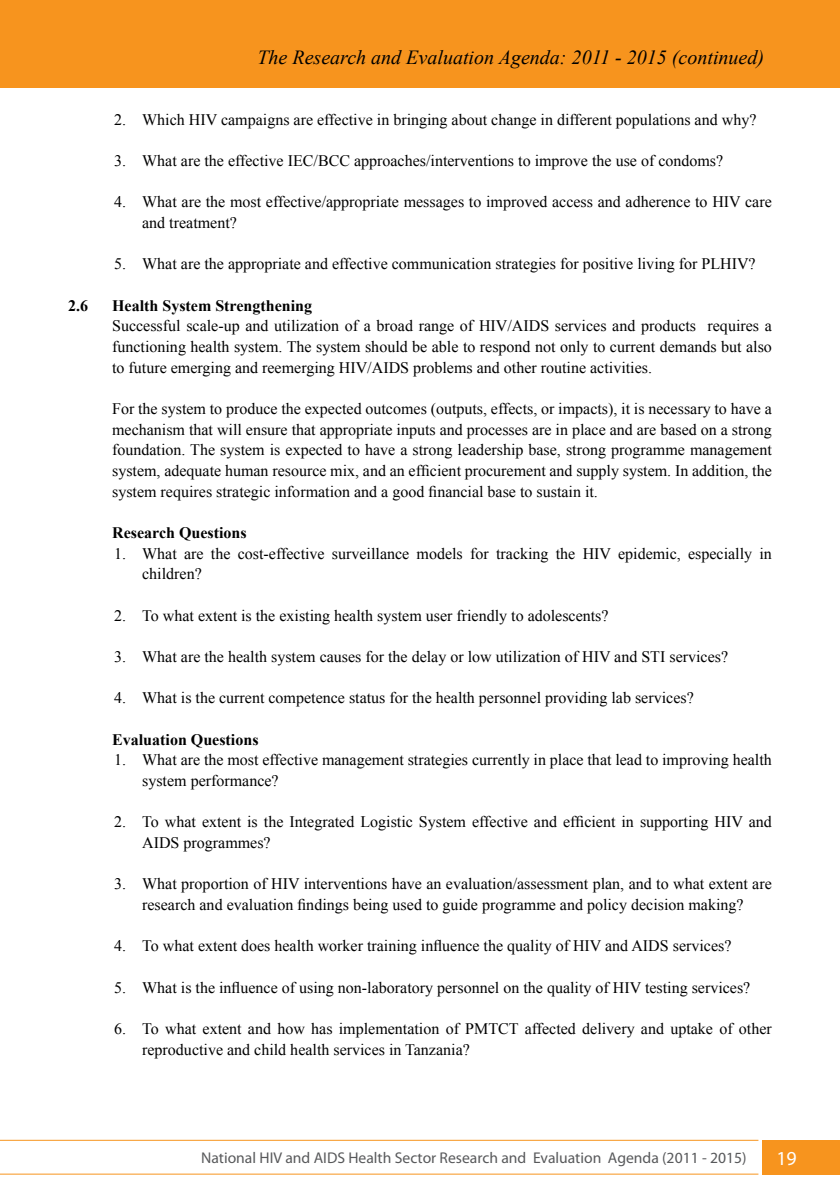
<style>
.page{position:relative;width:840px;height:1191px;background:#fff}
.page>*{position:absolute;margin:0;border:0;box-sizing:border-box;transform-origin:0 0}
.t1{font:italic 20px "Times New Roman";color:#000}
.t2{font:19.8px "Myriad Pro";color:#fff}
.t3{font:16px/20.6px "Times New Roman";color:#000}
.t4{font:700 16px "Times New Roman";color:#000}
.t5{font:15.6px "Myriad Pro";color:#58595b}
</style>
<div class="page">
<div style="left:762px;top:1140px;width:77px;height:34px;background:#f7941e"></div>
<hr style="left:0;top:1140px;width:758px;height:1px;background:#f7941e">
<hr style="left:0;top:1173px;width:758px;height:1px;background:#f7941e">
<div style="left:0;top:0;width:839px;height:88px;background:#f7941e"></div>
<p class="t1" style="left:257px;top:46px;width:508px">The Research and Evaluation Agenda: 2011 - 2015 (continued)</p>
<p class="t3" style="left:114px;top:109px;width:85px">2. Which HIV</p>
<p class="t3" style="left:221px;top:109px;width:536px">campaigns are effective in bringing about change in different populations and why?</p>
<p class="t3" style="left:114px;top:150px;width:610px">3. What are the effective IEC/BCC approaches/interventions to improve the use of condoms?</p>
<p class="t3" style="left:114px;top:191px;width:608px">4. What are the most effective/appropriate messages to improved access and adherence to HIV</p>
<p class="t3" style="left:744px;top:191px;width:28px">care</p>
<p class="t3" style="left:142px;top:212px;width:96px">and treatment?</p>
<p class="t3" style="left:114px;top:253px;width:606px">5. What are the appropriate and effective communication strategies for positive living for PLHIV</p>
<p class="t3" style="left:748px;top:253px;width:9px">?</p>
<p class="t4" style="left:68px;top:294px;width:21px">2.6</p>
<p class="t4" style="left:112px;top:294px;width:201px">Health System Strengthening</p>
<p class="t3" style="left:68px;top:315px;width:28px">S</p>
<p class="t3" style="left:121px;top:315px;width:401px">uccessful scale-up and utilization of a broad range of HIV/AIDS</p>
<p class="t3" style="left:112px;top:315px;width:661px;text-align:justify;text-indent:442px">services and products requires a functioning health system. The system should be able to respond not only to current demands but also to future emerging and reemerging HIV/AIDS</p>
<p class="t3" style="left:413px;top:357px;width:240px">problems and other routine activities.</p>
<p class="t3" style="left:112px;top:398px;width:661px;text-align:justify">For the system to produce the expected outcomes (outputs, effects, or impacts), it is necessary to have a mechanism that will ensure that appropriate inputs and processes are in place and are based on a strong foundation. The system is expected to have a strong leadership base, strong programme management system, adequate human resource mix, and an efficient procurement and supply system. In addition, the system requires strategic information and a good financial base to sustain it.</p>
<p class="t4" style="left:112px;top:521px;width:136px">Research Questions</p>
<p class="t3" style="left:114px;top:542px;width:479px">1. What are the cost-effective surveillance models for tracking the HIV</p>
<p class="t3" style="left:617px;top:542px;width:155px">epidemic, especially in</p>
<p class="t3" style="left:142px;top:563px;width:61px">children?</p>
<p class="t3" style="left:114px;top:604px;width:495px">2. To what extent is the existing health system user friendly to adolescents?</p>
<p class="t3" style="left:114px;top:646px;width:478px">3. What are the health system causes for the delay or low utilization of HIV</p>
<p class="t3" style="left:614px;top:646px;width:36px">and STI</p>
<p class="t3" style="left:669px;top:646px;width:60px">services?</p>
<p class="t3" style="left:114px;top:687px;width:580px">4. What is the current competence status for the health personnel providing lab services?</p>
<p class="t4" style="left:112px;top:728px;width:148px">Evaluation Questions</p>
<p class="t3" style="left:142px;top:749px;width:630px;text-indent:-28px">1. What are the most effective management strategies currently in place that lead to improving health system performance?</p>
<p class="t3" style="left:142px;top:811px;width:631px;text-indent:-28px">2. To what extent is the Integrated Logistic System effective and efficient in supporting HIV and<br>AIDS</p>
<p class="t3" style="left:183px;top:832px;width:89px">programmes?</p>
<p class="t3" style="left:114px;top:873px;width:168px">3. What proportion of HIV</p>
<p class="t3" style="left:142px;top:873px;width:630px;text-indent:161px">interventions have an evaluation/assessment plan, and to what extent are research and evaluation findings being used to guide programme and policy decision making?</p>
<p class="t3" style="left:114px;top:935px;width:618px">4. To what extent does health worker training influence the quality of HIV and AIDS services?</p>
<p class="t3" style="left:114px;top:976px;width:637px">5. What is the influence of using non-laboratory personnel on the quality of HIV testing services?</p>
<p class="t3" style="left:114px;top:1018px;width:385px">6. To what extent and how has implementation of PMTCT</p>
<p class="t3" style="left:524px;top:1018px;width:249px">affected delivery and uptake of other</p>
<p class="t3" style="left:142px;top:1038px;width:329px">reproductive and child health services in Tanzania?</p>
<p class="t5" style="left:201px;top:1148px;width:546px">National HIV and AIDS Health Sector Research and Evaluation Agenda (2011 - 2015)</p>
<p class="t2" style="left:776px;top:1146px;width:22px">19</p>
</div>
